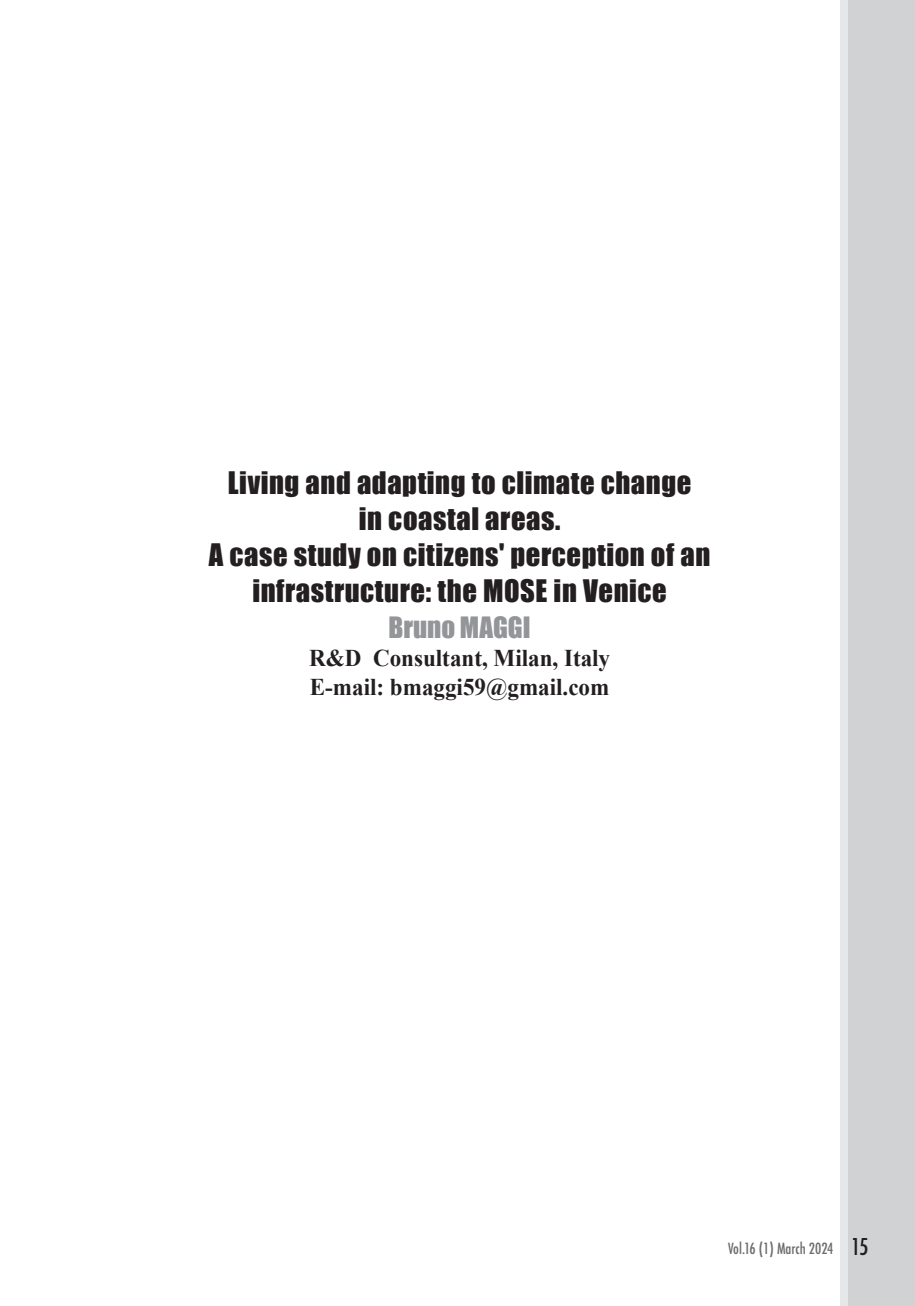
<style>
.page{position:relative;width:915px;height:1306px;background:#fff}
.page>*{position:absolute;margin:0;border:0;box-sizing:border-box;transform-origin:0 0}
.t1{font:28.5px/36px "Impact";letter-spacing:.02em;color:#231f20;text-align:center}
.t2{font:27px "Impact";color:#939598}
.t3{font:700 24px "Times New Roman";color:#231f20;scale:.96 1}
.t4{font:500 condensed 15px "Futura";color:#6c6d70}
.s1{font-size:22.5px;color:#231f20}
</style>
<div class="page">
<div style="left:839px;top:0;width:54px;height:1305px;background:#e6e7e9"></div>
<div style="left:847px;top:0;width:67px;height:1305px;background:#d1d2d4"></div>
<p class="t1" style="left:228px;top:464px;width:465px">Living and adapting to climate change</p>
<p class="t1" style="left:359px;top:500px;width:203px">in coastal areas.</p>
<p class="t1" style="left:209px;top:536px;width:503px">A case study on citizens' perception of an infrastructure: the MOSE in Venice</p>
<p class="t2" style="left:388px;top:606px;width:143px">Bruno MAGGI</p>
<p class="t3" style="left:309px;top:641px;width:315px">R&amp;D Consultant, Milan, Italy</p>
<p class="t3" style="left:310px;top:670px;width:313px">E-mail: bmaggi59@gmail.com</p>
<p class="t4" style="left:727px;top:1238px;width:142px">Vol.16 (1) March 2024 <span class="s1">15</span></p>
</div>
